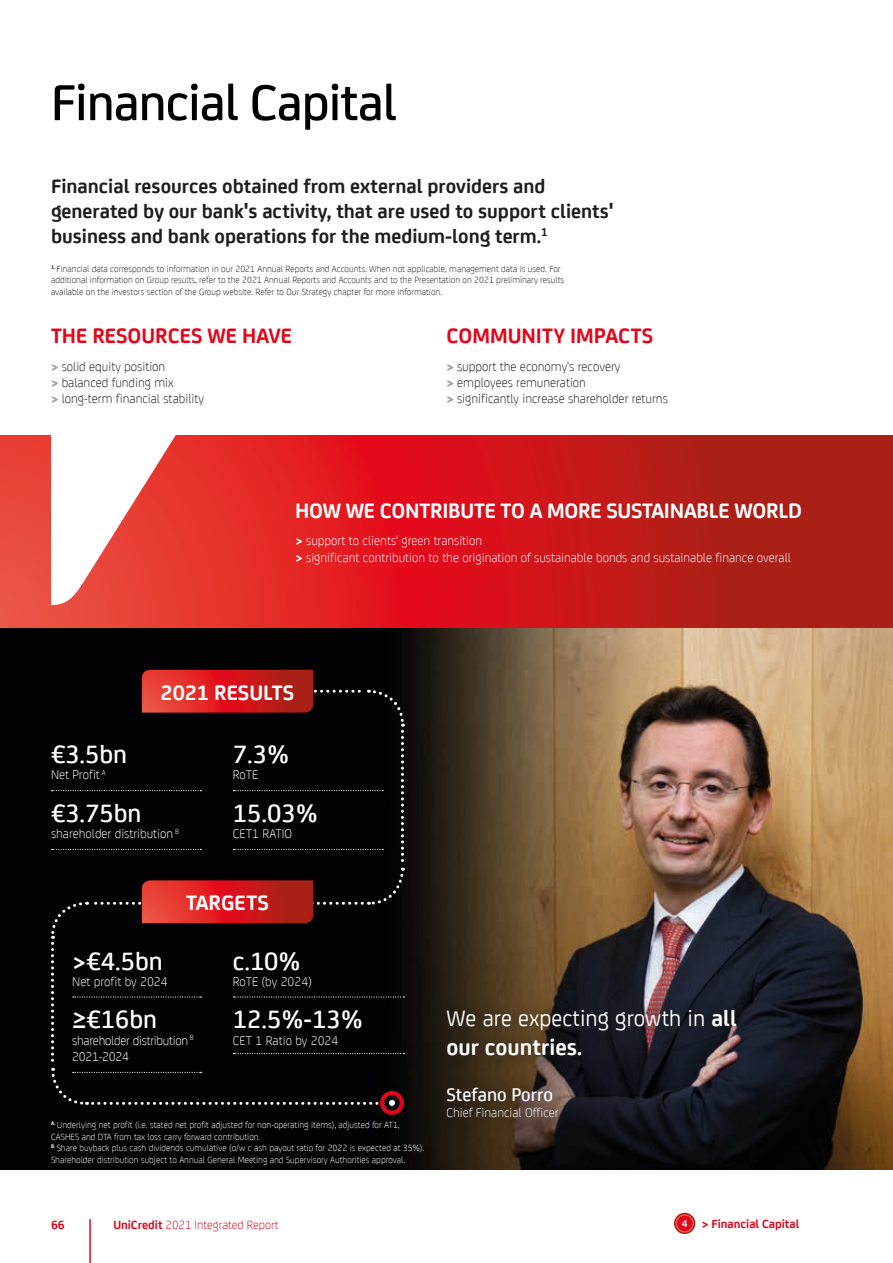
<style>
.page{position:relative;width:893px;height:1263px;background:#fff}
.page>*{position:absolute;margin:0;border:0;box-sizing:border-box;transform-origin:0 0}
.t1{font:500 54px "Uni Credit";letter-spacing:-.015em;color:#000}
.t2{font:500 27px "Uni Credit";color:#fff}
.t3{font:24px/28.8px "Uni Credit";color:#fff}
.t4{font:700 22.5px "Uni Credit";letter-spacing:-.01em;color:#fff}
.t5{font:700 22.5px "Uni Credit";color:#e3061b}
.t6{font:700 21px/25.2px "Uni Credit";color:#1d1d1b}
.t7{font:500 19.5px "Uni Credit";color:#fff}
.t8{font:300 13.5px/16.2px "Uni Credit";color:#fff}
.t9{font:300 13.5px/16.2px "Uni Credit";color:#1d1d1b}
.t10{font:300 13.5px/16.2px "Uni Credit";letter-spacing:-.02em;color:#fff}
.t11{font:300 12.75px "Uni Credit";color:#e3061b}
.t12{font:700 12.75px "Uni Credit";color:#e3061b}
.t13{font:300 9.6px/11.6px "Uni Credit";color:#1d1d1b}
.t14{font:300 9.6px/11.6px "Uni Credit";color:#fff}
.s1{font-weight:700;color:#999}
.s2{font-weight:700}
.s3{font-size:10.5px;color:#fff}
</style>
<div class="page">
<hr style="left:89px;top:1219px;width:2px;height:44px;background:#e3061b">
<svg style="left:674px;top:1213px;width:21px;height:21px"></svg>
<svg style="left:675px;top:1214px;width:19px;height:19px"></svg>
<div style="left:677px;top:1216px;width:15px;height:15px;background:#e3061b;border-radius:50%"></div>
<img style="left:0;top:627px;width:893px;height:542px">
<svg style="left:0;top:436px;width:893px;height:191px;background:#cd201f"></svg>
<svg style="left:51px;top:435px;width:126px;height:170px"></svg>
<div style="left:608px;top:202px;width:6px;height:8px;border:3px solid #fff"></div>
<div style="left:434px;top:996px;width:315px;height:134px;background:#1d1d1b;opacity:.75"></div>
<svg style="left:49px;top:670px;width:357px;height:445px;background:#180809"></svg>
<h1 class="t1" style="left:51px;top:63px;width:348px">Financial Capital</h1>
<h3 class="t6" style="left:51px;top:172px;width:564px">Financial resources obtained from external providers and generated by our bank's activity, that are used to support clients' business and bank operations for the medium-long term.<sup>1</sup></h3>
<p class="t13" style="left:51px;top:262px;width:515px"><sup>1.</sup> Financial data corresponds to information in our 2021 Annual Reports and Accounts. When not applicable, management data is used. For additional information on Group results, refer to the 2021 Annual Reports and Accounts and to the Presentation on 2021 preliminary results available on the investors section of the Group website. Refer to Our Strategy chapter for more information.</p>
<h3 class="t5" style="left:51px;top:319px;width:242px">THE RESOURCES WE HAVE</h3>
<h3 class="t9" style="left:51px;top:357px;width:154px"><span class="s1">&gt;</span> solid equity position<br><span class="s1">&gt;</span> balanced funding mix<br><span class="s1">&gt;</span> long-term financial stability</h3>
<h3 class="t5" style="left:446px;top:319px;width:208px">COMMUNITY IMPACTS</h3>
<h3 class="t9" style="left:446px;top:357px;width:223px"><span class="s1">&gt;</span> support the economy's recovery<br><span class="s1">&gt;</span> employees remuneration<br><span class="s1">&gt;</span> significantly increase shareholder returns</h3>
<h3 class="t4" style="left:295px;top:494px;width:508px">HOW WE CONTRIBUTE TO A MORE SUSTAINABLE WORLD</h3>
<h3 class="t8" style="left:296px;top:532px;width:497px"><span class="s2">&gt;</span> support to clients' green transition<br><span class="s2">&gt;</span> significant contribution to the origination of sustainable bonds and sustainable finance overall</h3>
<h2 class="t2" style="left:51px;top:734px;width:78px">€3.5bn</h2>
<h3 class="t8" style="left:51px;top:766px;width:56px">Net Profit <sup>A</sup></h3>
<h3 class="t4" style="left:161px;top:675px;width:135px">2021 RESULTS</h3>
<h2 class="t2" style="left:233px;top:734px;width:58px">7.3%</h2>
<h3 class="t8" style="left:233px;top:766px;width:27px">RoTE</h3>
<h2 class="t2" style="left:51px;top:793px;width:92px">€3.75bn</h2>
<h3 class="t8" style="left:51px;top:825px;width:130px">shareholder distribution <sup>B</sup></h3>
<h2 class="t2" style="left:233px;top:793px;width:87px">15.03%</h2>
<h3 class="t8" style="left:233px;top:825px;width:61px">CET1 RATIO</h3>
<h3 class="t4" style="left:186px;top:886px;width:84px">TARGETS</h3>
<h2 class="t2" style="left:72px;top:941px;width:92px">&gt;€4.5bn</h2>
<h3 class="t8" style="left:72px;top:972px;width:97px">Net profit by 2024</h3>
<h2 class="t2" style="left:72px;top:1000px;width:86px">≥€16bn</h2>
<h3 class="t10" style="left:72px;top:1031px;width:123px">shareholder distribution <sup>B<br></sup>2021-2024</h3>
<h2 class="t2" style="left:233px;top:941px;width:70px">c.10%</h2>
<h3 class="t8" style="left:233px;top:972px;width:81px">RoTE (by 2024)</h3>
<h2 class="t2" style="left:233px;top:1000px;width:132px">12.5%-13%</h2>
<h3 class="t8" style="left:233px;top:1031px;width:107px">CET 1 Ratio by 2024</h3>
<p class="t14" style="left:51px;top:1118px;width:375px"><sup>A.</sup> Underlying net profit (i.e. stated net profit adjusted for non-operating items), adjusted for AT1, CASHES and DTA from tax loss carry forward contribution.<br><sup>B.</sup> Share buyback plus cash dividends cumulative (o/w c ash payout ratio for 2022 is expected at 35%).<br>Shareholder distribution subject to Annual General Meeting and Supervisory Authorities approval.</p>
<h3 class="t3" style="left:446px;top:1002px;width:292px">We are expecting growth in <span class="s2">all our countries.</span></h3>
<h3 class="t7" style="left:446px;top:1080px;width:108px">Stefano Porro</h3>
<h3 class="t8" style="left:446px;top:1103px;width:114px">Chief Financial Officer</h3>
<h3 class="t12" style="left:51px;top:1215px;width:15px">66</h3>
<h3 class="t11" style="left:113px;top:1215px;width:167px"><span class="s2">UniCredit</span> 2021 Integrated Report</h3>
<h3 class="t12" style="left:682px;top:1214px;width:119px"><span class="s3">4</span> &gt; Financial Capital</h3>
</div>
